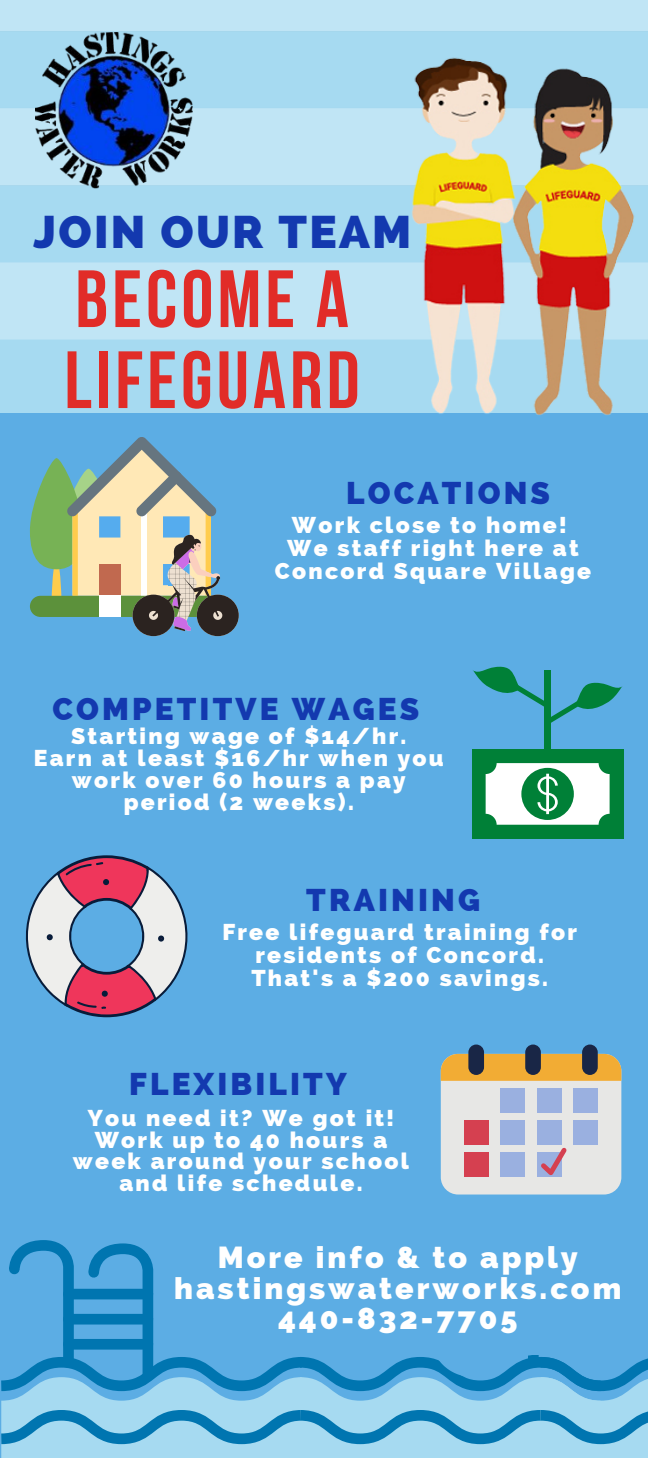
<style>
.page{position:relative;width:648px;height:1458px;background:#5cade4}
.page>*{position:absolute;margin:0;border:0;box-sizing:border-box;transform-origin:0 0}
.t1{font:700 81px "Bebas Neue";letter-spacing:.05em;color:#e12c28}
.t2{font:800 45.9px "Raleway";letter-spacing:.05em;color:#1339af}
.t3{font:800 31.5px "Raleway";letter-spacing:.1em;color:#1339af}
.t4{font:800 30.38px "Raleway";letter-spacing:.1em;color:#fff}
.t5{font:800 22.95px/22.1px "Raleway";letter-spacing:.1em;color:#fff;text-align:center}
</style>
<div class="page">
<img style="left:0;top:0;width:648px;height:413px">
<img style="left:35px;top:32px;width:157px;height:157px">
<svg style="left:25px;top:855px;width:163px;height:162px"></svg>
<div style="left:441px;top:1054px;width:180px;height:141px;background:#e7e7e5;border-radius:17px"></div>
<svg style="left:441px;top:1054px;width:180px;height:27px;background:#edac3a"></svg>
<div style="left:501px;top:1089px;width:24px;height:24px;background:#9ab0e0"></div>
<div style="left:537px;top:1089px;width:24px;height:24px;background:#9ab0e0"></div>
<div style="left:573px;top:1089px;width:25px;height:24px;background:#9ab0e0"></div>
<div style="left:464px;top:1121px;width:25px;height:24px;background:#d54050"></div>
<div style="left:501px;top:1121px;width:24px;height:24px;background:#9ab0e0"></div>
<div style="left:537px;top:1121px;width:24px;height:24px;background:#9ab0e0"></div>
<div style="left:573px;top:1121px;width:25px;height:24px;background:#9ab0e0"></div>
<div style="left:464px;top:1153px;width:25px;height:24px;background:#d54050"></div>
<div style="left:501px;top:1153px;width:24px;height:24px;background:#9ab0e0"></div>
<div style="left:468px;top:1045px;width:16px;height:30px;background:#192646;border-radius:8px"></div>
<div style="left:525px;top:1045px;width:16px;height:30px;background:#192646;border-radius:8px"></div>
<div style="left:582px;top:1045px;width:16px;height:30px;background:#192646;border-radius:8px"></div>
<svg style="left:537px;top:1144px;width:30px;height:33px"></svg>
<div style="left:472px;top:749px;width:152px;height:89px;background:#008037"></div>
<div style="left:486px;top:763px;width:124px;height:62px;background:#fff;border-radius:11px"></div>
<div style="left:521px;top:768px;width:53px;height:52px;background:#008037;border-radius:50%"></div>
<svg style="left:537px;top:774px;width:21px;height:40px"></svg>
<svg style="left:473px;top:666px;width:150px;height:57px"></svg>
<div style="left:544px;top:670px;width:7px;height:79px;background:#008037"></div>
<svg style="left:30px;top:437px;width:209px;height:199px"></svg>
<svg style="left:1px;top:1240px;width:647px;height:218px"></svg>
<img style="left:520px;top:65px;width:120px;height:350px">
<img style="left:400px;top:55px;width:120px;height:359px">
<p class="t2" style="left:33px;top:204px;width:380px">JOIN OUR TEAM</p>
<p class="t1" style="left:75px;top:266px;width:275px">BECOME A</p>
<p class="t1" style="left:64px;top:347px;width:297px">LIFEGUARD</p>
<p class="t3" style="left:346px;top:475px;width:206px">LOCATIONS</p>
<p class="t5" style="left:292px;top:514px;width:276px">Work close to home!</p>
<p class="t5" style="left:287px;top:537px;width:293px">We staff right here at</p>
<p class="t5" style="left:275px;top:560px;width:318px">Concord Square Village</p>
<p class="t3" style="left:52px;top:690px;width:368px">COMPETITVE WAGES</p>
<p class="t5" style="left:71px;top:725px;width:337px">Starting wage of $14/hr.</p>
<p class="t5" style="left:34px;top:747px;width:411px">Earn at least $16/hr when you work over 60 hours a pay period (2 weeks).</p>
<p class="t3" style="left:306px;top:882px;width:175px">TRAINING</p>
<p class="t5" style="left:222px;top:921px;width:356px;line-height:22.7px">Free lifeguard training for residents of Concord.</p>
<p class="t5" style="left:251px;top:967px;width:298px">That's a $200 savings.</p>
<p class="t3" style="left:129px;top:1065px;width:219px">FLEXIBILITY</p>
<p class="t5" style="left:88px;top:1106px;width:308px">You need it? We got it!</p>
<p class="t5" style="left:73px;top:1128px;width:338px">Work up to 40 hours a week around your school and life schedule.</p>
<p class="t4" style="left:218px;top:1240px;width:362px">More info &amp; to apply</p>
<p class="t4" style="left:174px;top:1270px;width:449px">hastingswaterworks.com</p>
<p class="t4" style="left:278px;top:1300px;width:241px">440-832-7705</p>
</div>
